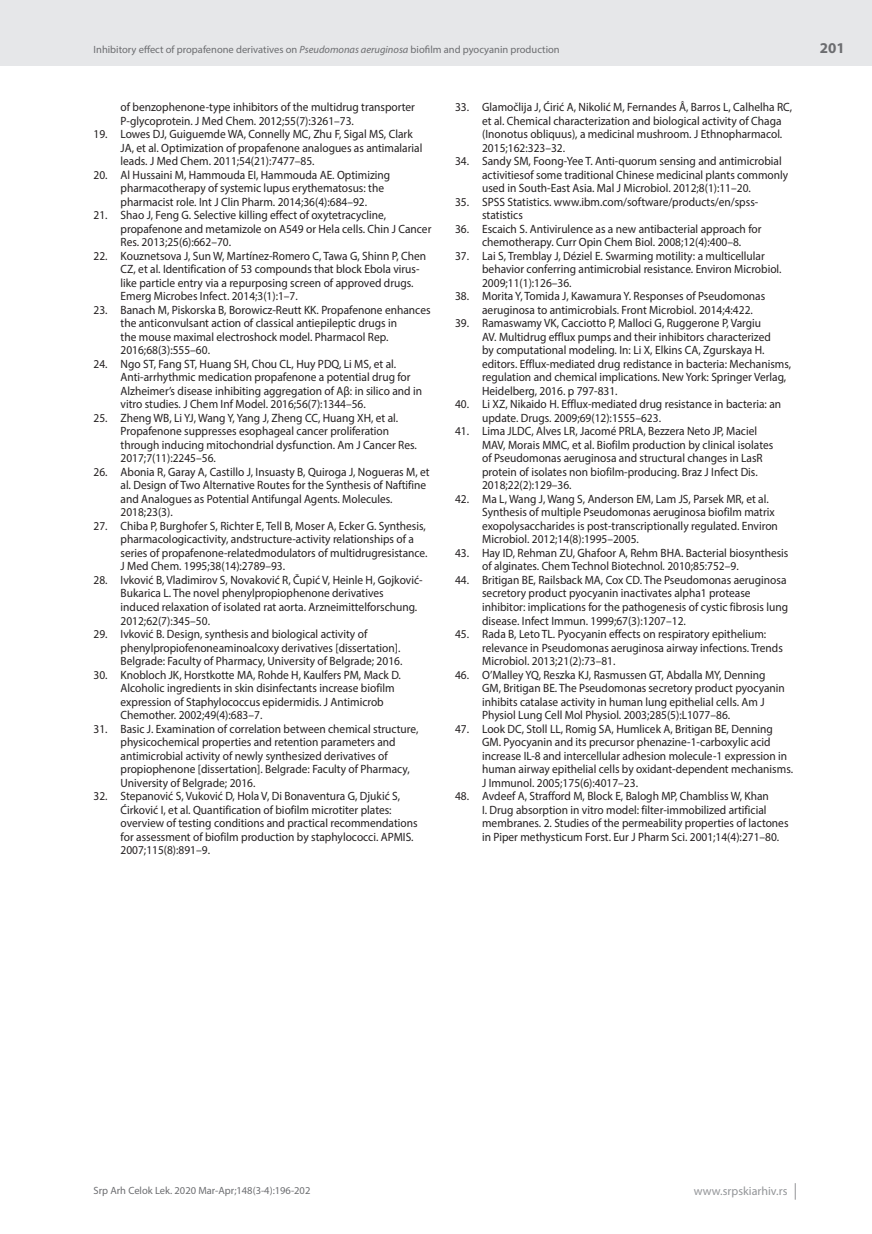
<style>
.page{position:relative;width:872px;height:1234px;background:#fff}
.page>*{position:absolute;margin:0;border:0;box-sizing:border-box;transform-origin:0 0}
.t1{font:700 15px "Myriad Pro";color:#6c6d70}
.t2{font:12px/13.5px "Myriad Pro";color:#231f20;scale:.95 1}
.t3{font:12px "Myriad Pro";color:#939598}
.t4{font:10.5px "Myriad Pro";color:#6c6d70}
.s1{font-style:italic}
</style>
<div class="page">
<div style="left:0;top:0;width:872px;height:66px;background:#e6e7e9"></div>
<svg style="left:795px;top:1183px;width:1px;height:16px"></svg>
<p class="t4" style="left:94px;top:43px;width:467px">Inhibitory effect of propafenone derivatives on <span class="s1">Pseudomonas aeruginosa</span> biofilm and pyocyanin production</p>
<p class="t2" style="left:121px;top:100px;width:311px">of benzophenone-type inhibitors of the multidrug transporter<br>P-glycoprotein. J Med Chem. 2012;55(7):3261–73.</p>
<p class="t2" style="left:121px;top:127px;width:319px;text-indent:-27px">19. Lowes DJ, Guiguemde WA, Connelly MC, Zhu F, Sigal MS, Clark<br>JA, et al. Optimization of propafenone analogues as antimalarial leads. J Med Chem. 2011;54(21):7477–85.</p>
<p class="t2" style="left:121px;top:168px;width:285px;text-indent:-27px">20. Al Hussaini M, Hammouda EI, Hammouda AE. Optimizing pharmacotherapy of systemic lupus erythematosus: the pharmacist role. Int J Clin Pharm. 2014;36(4):684–92.</p>
<p class="t2" style="left:121px;top:208px;width:329px;text-indent:-27px">21. Shao J, Feng G. Selective killing effect of oxytetracycline, propafenone and metamizole on A549 or Hela cells. Chin J Cancer<br>Res. 2013;25(6):662–70.</p>
<p class="t2" style="left:121px;top:249px;width:323px;text-indent:-27px">22. Kouznetsova J, Sun W, Martínez-Romero C, Tawa G, Shinn P, Chen CZ, et al. Identification of 53 compounds that block Ebola virus&shy;like particle entry via a repurposing screen of approved drugs.<br>Emerg Microbes Infect. 2014;3(1):1–7.</p>
<p class="t2" style="left:121px;top:303px;width:328px;text-indent:-27px">23. Banach M, Piskorska B, Borowicz-Reutt KK. Propafenone enhances the anticonvulsant action of classical antiepileptic drugs in<br>the mouse maximal electroshock model. Pharmacol Rep.<br>2016;68(3):555–60.</p>
<p class="t2" style="left:121px;top:357px;width:319px;text-indent:-27px">24. Ngo ST, Fang ST, Huang SH, Chou CL, Huy PDQ, Li MS, et al.<br>Anti-arrhythmic medication propafenone a potential drug for Alzheimer’s disease inhibiting aggregation of Aβ: in silico and in vitro studies. J Chem Inf Model. 2016;56(7):1344–56.</p>
<p class="t2" style="left:121px;top:411px;width:313px;text-indent:-27px">25. Zheng WB, Li YJ, Wang Y, Yang J, Zheng CC, Huang XH, et al.<br>Propafenone suppresses esophageal cancer proliferation through inducing mitochondrial dysfunction. Am J Cancer Res.<br>2017;7(11):2245–56.</p>
<p class="t2" style="left:121px;top:465px;width:327px;text-indent:-27px">26. Abonia R, Garay A, Castillo J, Insuasty B, Quiroga J, Nogueras M, et al. Design of Two Alternative Routes for the Synthesis of Naftifine and Analogues as Potential Antifungal Agents. Molecules<span class="s1">.<br></span>2018;23(3).</p>
<p class="t2" style="left:121px;top:519px;width:324px;text-indent:-27px">27. Chiba P, Burghofer S, Richter E, Tell B, Moser A, Ecker G. Synthesis, pharmacologicactivity, andstructure-activity relationships of a series of propafenone-relatedmodulators of multidrugresistance.<br>J Med Chem. 1995;38(14):2789–93.</p>
<p class="t2" style="left:121px;top:573px;width:319px;text-indent:-27px">28. Ivković B, Vladimirov S, Novaković R, Čupić V, Heinle H, Gojković-Bukarica L. The novel phenylpropiophenone derivatives induced relaxation of isolated rat aorta. Arzneimittelforschung.<br>2012;62(7):345–50.</p>
<p class="t2" style="left:121px;top:627px;width:298px;text-indent:-27px">29. Ivković B. Design, synthesis and biological activity of phenylpropiofenoneaminoalcoxy derivatives [dissertation].<br>Belgrade: Faculty of Pharmacy, University of Belgrade; 2016.</p>
<p class="t2" style="left:121px;top:667px;width:296px;text-indent:-27px">30. Knobloch JK, Horstkotte MA, Rohde H, Kaulfers PM, Mack D.<br>Alcoholic ingredients in skin disinfectants increase biofilm expression of Staphylococcus epidermidis. J Antimicrob Chemother. 2002;49(4):683–7.</p>
<p class="t2" style="left:121px;top:721px;width:315px;text-indent:-27px">31. Basic J. Examination of correlation between chemical structure, physicochemical properties and retention parameters and antimicrobial activity of newly synthesized derivatives of propiophenone [dissertation]. Belgrade: Faculty of Pharmacy, University of Belgrade; 2016.</p>
<p class="t2" style="left:121px;top:789px;width:314px;text-indent:-27px">32. Stepanović S, Vuković D, Hola V, Di Bonaventura G, Djukić S, Ćirković I, et al. Quantification of biofilm microtiter plates: overview of testing conditions and practical recommendations for assessment of biofilm production by staphylococci. APMIS.<br>2007;115(8):891–9.</p>
<p class="t2" style="left:482px;top:100px;width:328px;text-indent:-27px">33. Glamočlija J, Ćirić A, Nikolić M, Fernandes Â, Barros L, Calhelha RC, et al. Chemical characterization and biological activity of Chaga (Inonotus obliquus), a medicinal mushroom. J Ethnopharmacol.<br>2015;162:323–32.</p>
<p class="t2" style="left:482px;top:154px;width:324px;text-indent:-27px">34. Sandy SM, Foong-Yee T. Anti-quorum sensing and antimicrobial activitiesof some traditional Chinese medicinal plants commonly used in South-East Asia. Mal J Microbiol. 2012;8(1):11–20.</p>
<p class="t2" style="left:482px;top:195px;width:292px;text-indent:-27px">35. SPSS Statistics. www.ibm.com/software/products/en/spss&shy;statistics</p>
<p class="t2" style="left:455px;top:222px;width:324px;text-align:center">36. Escaich S. Antivirulence as a new antibacterial approach for chemotherapy. Curr Opin Chem Biol. 2008;12(4):400–8.</p>
<p class="t2" style="left:482px;top:249px;width:317px;text-indent:-27px">37. Lai S, Tremblay J, Déziel E. Swarming motility: a multicellular behavior conferring antimicrobial resistance. Environ Microbiol.<br>2009;11(1):126–36.</p>
<p class="t2" style="left:482px;top:289px;width:299px;text-indent:-27px">38. Morita Y, Tomida J, Kawamura Y. Responses of Pseudomonas aeruginosa to antimicrobials. Front Microbiol. 2014;4:422.</p>
<p class="t2" style="left:482px;top:316px;width:327px;text-indent:-27px">39. Ramaswamy VK, Cacciotto P, Malloci G, Ruggerone P, Vargiu<br>AV. Multidrug efflux pumps and their inhibitors characterized<br>by computational modeling. In: Li X, Elkins CA, Zgurskaya H. editors. Efflux-mediated drug redistance in bacteria: Mechanisms, regulation and chemical implications. New York: Springer Verlag, Heidelberg, 2016. p 797-831.</p>
<p class="t2" style="left:482px;top:397px;width:316px;text-indent:-27px">40. Li XZ, Nikaido H. Efflux-mediated drug resistance in bacteria: an update. Drugs. 2009;69(12):1555–623.</p>
<p class="t2" style="left:482px;top:424px;width:308px;text-indent:-27px">41. Lima JLDC, Alves LR, Jacomé PRLA, Bezzera Neto JP, Maciel MAV, Morais MMC, et al. Biofilm production by clinical isolates of Pseudomonas aeruginosa and structural changes in LasR protein of isolates non biofilm-producing. Braz J Infect Dis.<br>2018;22(2):129–36.</p>
<p class="t2" style="left:482px;top:492px;width:313px;text-indent:-27px">42. Ma L, Wang J, Wang S, Anderson EM, Lam JS, Parsek MR, et al.<br>Synthesis of multiple Pseudomonas aeruginosa biofilm matrix exopolysaccharides is post‐transcriptionally regulated. Environ Microbiol. 2012;14(8):1995–2005.</p>
<p class="t2" style="left:482px;top:546px;width:324px;text-indent:-27px">43. Hay ID, Rehman ZU, Ghafoor A, Rehm BHA. Bacterial biosynthesis of alginates. Chem Technol Biotechnol. 2010;85:752–9.</p>
<p class="t2" style="left:482px;top:573px;width:323px;text-indent:-27px">44. Britigan BE, Railsback MA, Cox CD. The Pseudomonas aeruginosa secretory product pyocyanin inactivates alpha1 protease inhibitor: implications for the pathogenesis of cystic fibrosis lung disease. Infect Immun. 1999;67(3):1207–12.</p>
<p class="t2" style="left:482px;top:627px;width:318px;text-indent:-27px">45. Rada B, Leto TL. Pyocyanin effects on respiratory epithelium: relevance in Pseudomonas aeruginosa airway infections. Trends<br>Microbiol. 2013;21(2):73–81.</p>
<p class="t2" style="left:482px;top:667px;width:320px;text-indent:-27px">46. O’Malley YQ, Reszka KJ, Rasmussen GT, Abdalla MY, Denning GM, Britigan BE. The Pseudomonas secretory product pyocyanin inhibits catalase activity in human lung epithelial cells. Am J Physiol Lung Cell Mol Physiol. 2003;285(5):L1077–86.</p>
<p class="t2" style="left:482px;top:721px;width:329px;text-indent:-27px">47. Look DC, Stoll LL, Romig SA, Humlicek A, Britigan BE, Denning GM. Pyocyanin and its precursor phenazine-1-carboxylic acid increase IL-8 and intercellular adhesion molecule-1 expression in human airway epithelial cells by oxidant-dependent mechanisms.<br>J Immunol. 2005;175(6):4017–23.</p>
<p class="t2" style="left:482px;top:789px;width:324px;text-indent:-27px">48. Avdeef A, Strafford M, Block E, Balogh MP, Chambliss W, Khan<br>I. Drug absorption in vitro model: filter-immobilized artificial membranes. 2. Studies of the permeability properties of lactones in Piper methysticum Forst. Eur J Pharm Sci. 2001;14(4):271–80.</p>
<p class="t1" style="left:820px;top:38px;width:26px">201</p>
<p class="t4" style="left:94px;top:1184px;width:218px">Srp Arh Celok Lek. 2020 Mar-Apr;148(3-4):196-202</p>
<p class="t3" style="left:694px;top:1183px;width:95px">www.srpskiarhiv.rs</p>
</div>
